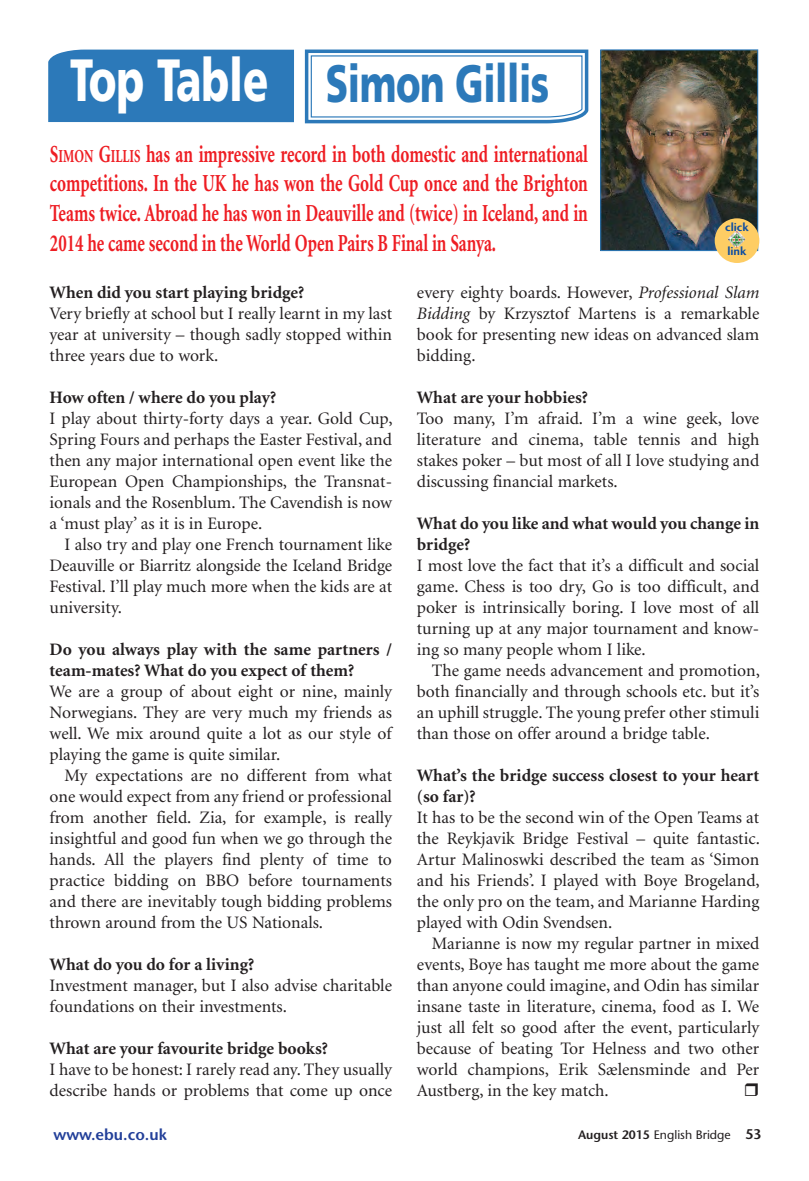
<style>
.page{position:relative;width:809px;height:1181px;background:#fff}
.page>*{position:absolute;margin:0;border:0;box-sizing:border-box;transform-origin:0 0}
.t1{font:900 52.5px "Frutiger";letter-spacing:-.01em;color:#2c79b9;scale:.7 1}
.t2{font:700 24.5px/29.8px "Minion";color:#ee1d23;text-align:justify;scale:.7 1}
.t3{font:17.5px/21px "Minion";color:#231f20}
.t4{font:700 17.5px "Minion";color:#231f20}
.t5{font:600 15.75px "Stone Sans Std";color:#223f99}
.t6{font:500 12.25px "Stone Sans Std";color:#231f20}
.t7{font:12.25px/23.8px "Charlotte Sans Bold Plain";color:#0d4da1}
.s1{font-size:59.5px;color:#fff}
.s2{font-size:18.38px}
.s3{font-weight:700}
.s4{font-weight:600}
.s5{font-weight:600;font-size:14px}
.s6{font-style:italic}
</style>
<div class="page">
<img style="left:602px;top:52px;width:154px;height:197px">
<div style="left:600px;top:50px;width:158px;height:201px;border:1px solid #2c79b9"></div>
<svg style="left:304px;top:49px;width:285px;height:75px"></svg>
<div style="left:48px;top:50px;width:246px;height:72px;background:#2c79b9"></div>
<div style="left:714px;top:218px;width:45px;height:45px;background:#fecd64;border-radius:50%"></div>
<img style="left:728px;top:230px;width:17px;height:18px">
<p class="t1" style="left:70px;top:63px;width:686px"><span class="s1">Top Table</span> Simon Gillis</p>
<p class="t2" style="left:50px;top:141px;width:770px">S<span class="s2">IMON</span> G<span class="s2">ILLIS</span> has an impressive record in both domestic and international competitions. In the UK he has won the Gold Cup once and the Brighton Teams twice. Abroad he has won in Deauville and (twice) in Iceland, and in 2014 he came second in the World Open Pairs B Final in Sanya.</p>
<p class="t7" style="left:725px;top:216px;width:25px">click link</p>
<p class="t3" style="left:50px;top:283px;width:344px"><span class="s3">When did you start playing bridge?<br></span>Very briefly at school but I really learnt in my last year at university – though sadly stopped within three years due to work.</p>
<p class="t4" style="left:50px;top:390px;width:228px">How often / where do you play?</p>
<p class="t3" style="left:50px;top:409px;width:344px">I play about thirty-forty days a year. Gold Cup,</p>
<p class="t3" style="left:50px;top:430px;width:344px">Spring Fours and perhaps the Easter Festival, and</p>
<p class="t3" style="left:50px;top:451px;width:344px">then any major international open event like the</p>
<p class="t3" style="left:50px;top:472px;width:344px">European Open Championships, the Trans nat -</p>
<p class="t3" style="left:50px;top:493px;width:344px">ion als and the Rosenblum. The Cavendish is now</p>
<p class="t3" style="left:50px;top:514px;width:214px">a ‘must play’ as it is in Europe.</p>
<p class="t3" style="left:64px;top:535px;width:329px">I also try and play one French tournament like</p>
<p class="t3" style="left:50px;top:556px;width:344px">Deauville or Biarritz alongside the Iceland Bridge</p>
<p class="t3" style="left:50px;top:577px;width:344px">Festival. I’ll play much more when the kids are at</p>
<p class="t3" style="left:50px;top:598px;width:74px">university.</p>
<p class="t4" style="left:50px;top:642px;width:344px">Do you always play with the same partners /</p>
<p class="t4" style="left:50px;top:663px;width:306px">team-mates? What do you expect of them?</p>
<p class="t3" style="left:50px;top:682px;width:344px">We are a group of about eight or nine, mainly</p>
<p class="t3" style="left:50px;top:703px;width:344px">Norwegians. They are very much my friends as</p>
<p class="t3" style="left:50px;top:724px;width:343px">well. We mix around quite a lot as our style of</p>
<p class="t3" style="left:50px;top:745px;width:232px">playing the game is quite similar.</p>
<p class="t3" style="left:64px;top:766px;width:329px">My expectations are no different from what</p>
<p class="t3" style="left:50px;top:787px;width:344px">one would expect from any friend or professional</p>
<p class="t3" style="left:50px;top:808px;width:344px">from another field. Zia, for example, is really</p>
<p class="t3" style="left:50px;top:829px;width:344px">insightful and good fun when we go through the</p>
<p class="t3" style="left:50px;top:850px;width:344px">hands. All the players find plenty of time to</p>
<p class="t3" style="left:50px;top:871px;width:344px">practice bidding on BBO before tournaments</p>
<p class="t3" style="left:50px;top:892px;width:344px">and there are inevitably tough bidding problems</p>
<p class="t3" style="left:50px;top:913px;width:275px">thrown around from the US Nationals.</p>
<p class="t3" style="left:50px;top:955px;width:344px"><span class="s3">What do you do for a living?<br></span>Investment manager, but I also advise charitable foundations on their investments.</p>
<p class="t3" style="left:50px;top:1039px;width:344px"><span class="s3">What are your favourite bridge books?<br></span>I have to be honest: I rarely read any. They usually describe hands or problems that come up once</p>
<p class="t5" style="left:54px;top:1128px;width:115px">www.ebu.co.uk</p>
<p class="t6" style="left:578px;top:1130px;width:185px"><span class="s4">August 2015</span> English Bridge <span class="s5">53</span></p>
<p class="t3" style="left:417px;top:283px;width:344px;text-align:justify">every eighty boards. However, <span class="s6">Professional Slam Bidding</span> by Krzysztof Martens is a remarkable book for presenting new ideas on advanced slam bidding.</p>
<p class="t3" style="left:417px;top:388px;width:344px"><span class="s3">What are your hobbies?<br></span>Too many, I’m afraid. I’m a wine geek, love literature and cinema, table tennis and high stakes poker – but most of all I love studying and discussing financial markets.</p>
<p class="t4" style="left:417px;top:516px;width:344px">What do you like and what would you change in</p>
<p class="t4" style="left:417px;top:537px;width:55px">bridge?</p>
<p class="t3" style="left:417px;top:556px;width:344px">I most love the fact that it’s a difficult and social</p>
<p class="t3" style="left:417px;top:577px;width:344px">game. Chess is too dry, Go is too difficult, and</p>
<p class="t3" style="left:417px;top:598px;width:344px">poker is intrinsically boring. I love most of all</p>
<p class="t3" style="left:417px;top:619px;width:344px">turning up at any major tournament and know -</p>
<p class="t3" style="left:417px;top:640px;width:230px">ing so many people whom I like.</p>
<p class="t3" style="left:432px;top:661px;width:329px">The game needs advancement and promotion,</p>
<p class="t3" style="left:417px;top:682px;width:344px">both financially and through schools etc. but it’s</p>
<p class="t3" style="left:417px;top:703px;width:344px">an uphill struggle. The young prefer other stimuli</p>
<p class="t3" style="left:417px;top:724px;width:294px">than those on offer around a bridge table.</p>
<p class="t4" style="left:417px;top:768px;width:344px">What’s the bridge success closest to your heart</p>
<p class="t4" style="left:417px;top:789px;width:60px">(so far)?</p>
<p class="t3" style="left:417px;top:808px;width:344px">It has to be the second win of the Open Teams at</p>
<p class="t3" style="left:417px;top:829px;width:344px">the Reykjavik Bridge Festival – quite fantastic.</p>
<p class="t3" style="left:417px;top:850px;width:344px">Artur Malinoswki described the team as ‘Simon</p>
<p class="t3" style="left:417px;top:871px;width:344px">and his Friends’. I played with Boye Brogeland,</p>
<p class="t3" style="left:417px;top:892px;width:344px">the only pro on the team, and Marianne Harding</p>
<p class="t3" style="left:417px;top:913px;width:197px">played with Odin Svendsen.</p>
<p class="t3" style="left:432px;top:934px;width:329px">Marianne is now my regular partner in mixed</p>
<p class="t3" style="left:417px;top:955px;width:344px">events, Boye has taught me more about the game</p>
<p class="t3" style="left:417px;top:976px;width:344px">than anyone could imagine, and Odin has similar</p>
<p class="t3" style="left:417px;top:997px;width:344px">insane taste in literature, cinema, food as I. We</p>
<p class="t3" style="left:417px;top:1018px;width:344px">just all felt so good after the event, particularly</p>
<p class="t3" style="left:417px;top:1039px;width:344px">because of beating Tor Helness and two other</p>
<p class="t3" style="left:417px;top:1060px;width:344px">world champions, Erik Sælensminde and Per</p>
<p class="t3" style="left:417px;top:1081px;width:193px">Austberg, in the key match.</p>
</div>
